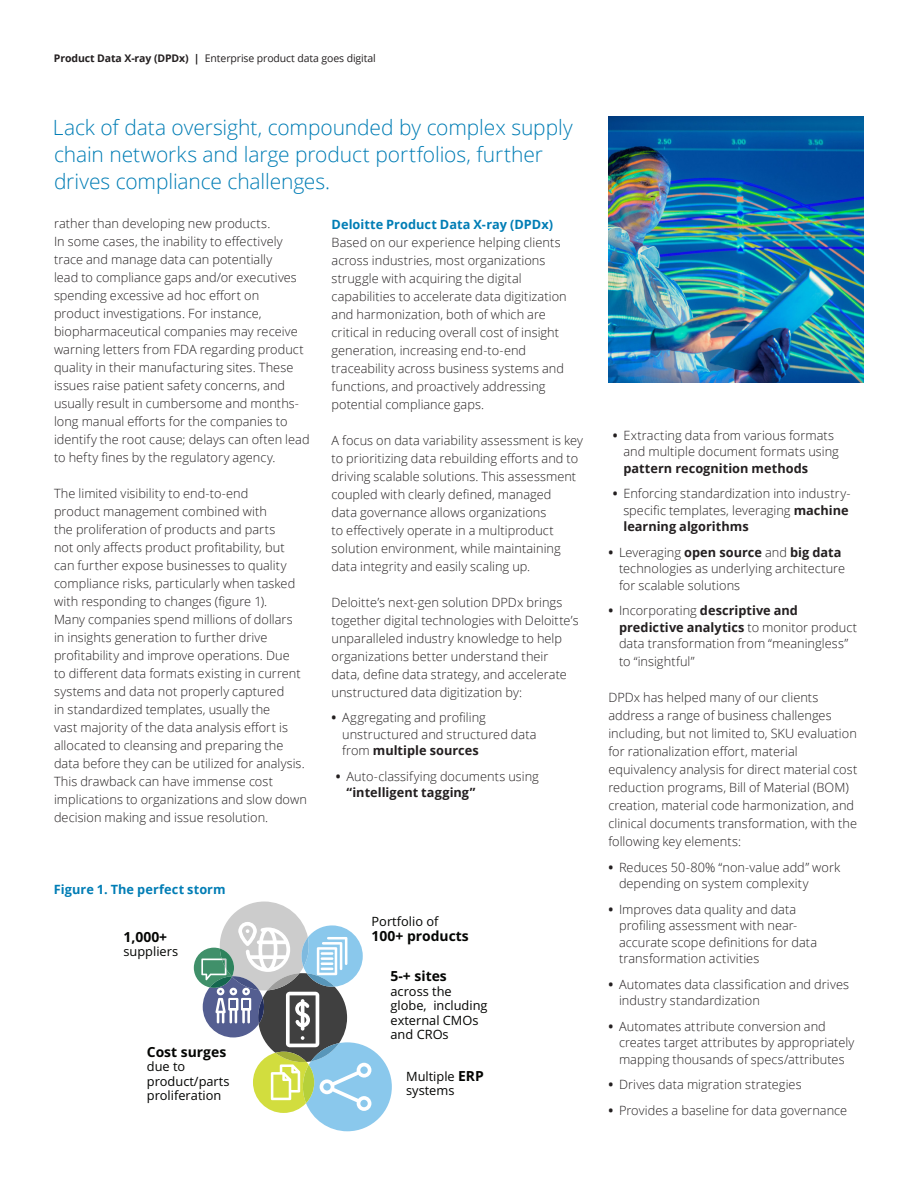
<style>
.page{position:relative;width:918px;height:1188px;background:#fff}
.page>*{position:absolute;margin:0;border:0;box-sizing:border-box;transform-origin:0 0}
.Quote_pullout_small{font:300 21px/27px "Open Sans";letter-spacing:-.005em;color:#007db5}
.t1{font:700 13.95px "Open Sans";color:#040503}
.Body_copy__8_5_12pt{font:300 12.75px/18px "Open Sans";letter-spacing:.005em;color:#231f20}
.t2{font:12.75px/14.4px "Open Sans";color:#040503}
.Subhead_A__8_5_12pt{font:700 12.75px "Open Sans";letter-spacing:.005em;color:#007db5}
.t3{font:10.5px "Open Sans";letter-spacing:-.01em;color:#231f20}
.s1{font-weight:700}
.s2{font-weight:700;font-size:13.95px}
</style>
<div class="page">
<img style="left:608px;top:117px;width:256px;height:265px">
<svg style="left:194px;top:902px;width:198px;height:229px"></svg>
<p class="t3" style="left:54px;top:51px;width:323px"><span class="s1">Product Data X-ray (DPDx) |</span> Enterprise product data goes digital</p>
<p class="Quote_pullout_small" style="left:53px;top:114px;width:521px">Lack of data oversight, compounded by complex supply chain networks and large product portfolios, further drives compliance challenges.</p>
<p class="Subhead_A__8_5_12pt" style="left:332px;top:215px;width:223px">Deloitte Product Data X-ray (DPDx)</p>
<p class="Body_copy__8_5_12pt" style="left:332px;top:233px;width:237px">Based on our experience helping clients across industries, most organizations struggle with acquiring the digital capabilities to accelerate data digitization and harmonization, both of which are critical in reducing overall cost of insight generation, increasing end-to-end traceability across business systems and functions, and proactively addressing potential compliance gaps.</p>
<p class="Body_copy__8_5_12pt" style="left:332px;top:431px;width:253px">A focus on data variability assessment is key to prioritizing data rebuilding efforts and to driving scalable solutions. This assessment coupled with clearly defined, managed<br>data governance allows organizations<br>to effectively operate in a multiproduct solution environment, while maintaining data integrity and easily scaling up.</p>
<p class="Body_copy__8_5_12pt" style="left:332px;top:593px;width:249px">Deloitte’s next-gen solution DPDx brings together digital technologies with Deloitte’s unparalleled industry knowledge to help organizations better understand their data, define data strategy, and accelerate unstructured data digitization by:</p>
<p class="Body_copy__8_5_12pt" style="left:342px;top:709px;width:196px;line-height:16.5px;text-indent:-11px"><span class="s1">•</span> Aggregating and profiling unstructured and structured data from <span class="s1">multiple sources</span></p>
<p class="Body_copy__8_5_12pt" style="left:347px;top:768px;width:194px;line-height:16.5px;text-indent:-11px"><span class="s1">•</span> Auto-classifying documents using <span class="s1">“intelligent tagging”</span></p>
<p class="Body_copy__8_5_12pt" style="left:54px;top:214px;width:257px">rather than developing new products.<br>In some cases, the inability to effectively trace and manage data can potentially<br>lead to compliance gaps and/or executives spending excessive ad hoc effort on<br>product investigations. For instance, biopharmaceutical companies may receive warning letters from FDA regarding product quality in their manufacturing sites. These issues raise patient safety concerns, and usually result in cumbersome and months&shy;long manual efforts for the companies to identify the root cause; delays can often lead to hefty fines by the regulatory agency.</p>
<p class="Body_copy__8_5_12pt" style="left:54px;top:484px;width:255px">The limited visibility to end-to-end<br>product management combined with<br>the proliferation of products and parts<br>not only affects product profitability, but can further expose businesses to quality compliance risks, particularly when tasked with responding to changes (figure 1).<br>Many companies spend millions of dollars<br>in insights generation to further drive profitability and improve operations. Due<br>to different data formats existing in current systems and data not properly captured<br>in standardized templates, usually the<br>vast majority of the data analysis effort is allocated to cleansing and preparing the data before they can be utilized for analysis.<br>This drawback can have immense cost implications to organizations and slow down decision making and issue resolution.</p>
<p class="Subhead_A__8_5_12pt" style="left:54px;top:880px;width:173px">Figure 1. The perfect storm</p>
<p class="t2" style="left:372px;top:914px;width:68px">Portfolio of</p>
<p class="t1" style="left:123px;top:927px;width:45px">1,000+</p>
<p class="t1" style="left:372px;top:926px;width:99px">100+ products</p>
<p class="t2" style="left:123px;top:944px;width:56px">suppliers</p>
<p class="t1" style="left:147px;top:1042px;width:81px">Cost surges</p>
<p class="t2" style="left:147px;top:1059px;width:84px">due to product/parts proliferation</p>
<p class="t1" style="left:391px;top:967px;width:58px">5-+ sites</p>
<p class="t2" style="left:391px;top:984px;width:99px">across the globe, including external CMOs and CROs</p>
<p class="t2" style="left:406px;top:1068px;width:79px">Multiple <span class="s2">ERP </span>systems</p>
<p class="Body_copy__8_5_12pt" style="left:623px;top:426px;width:217px;line-height:16.5px;text-indent:-11px"><span class="s1">•</span> Extracting data from various formats and multiple document formats using <span class="s1">pattern recognition methods</span></p>
<p class="Body_copy__8_5_12pt" style="left:623px;top:485px;width:229px;line-height:16.5px;text-indent:-11px"><span class="s1">•</span> Enforcing standardization into industry&shy;specific templates, leveraging <span class="s1">machine learning algorithms</span></p>
<p class="Body_copy__8_5_12pt" style="left:619px;top:543px;width:227px;line-height:16.5px;text-indent:-11px"><span class="s1">•</span> Leveraging <span class="s1">open source</span> and <span class="s1">big data </span>technologies as underlying architecture for scalable solutions</p>
<p class="Body_copy__8_5_12pt" style="left:619px;top:602px;width:240px;line-height:16.5px;text-indent:-11px"><span class="s1">•</span> Incorporating <span class="s1">descriptive and predictive analytics</span> to monitor product data transformation from “meaningless”</p>
<p class="Body_copy__8_5_12pt" style="left:619px;top:652px;width:77px">to “insightful”</p>
<p class="Body_copy__8_5_12pt" style="left:608px;top:688px;width:250px">DPDx has helped many of our clients address a range of business challenges including, but not limited to, SKU evaluation for rationalization effort, material equivalency analysis for direct material cost reduction programs, Bill of Material (BOM) creation, material code harmonization, and clinical documents transformation, with the following key elements:</p>
<p class="Body_copy__8_5_12pt" style="left:619px;top:858px;width:223px;line-height:16.5px;text-indent:-11px"><span class="s1">•</span> Reduces 50-80% “non-value add” work depending on system complexity</p>
<p class="Body_copy__8_5_12pt" style="left:619px;top:900px;width:200px;line-height:16.5px;text-indent:-11px"><span class="s1">•</span> Improves data quality and data profiling assessment with near&shy;accurate scope definitions for data transformation activities</p>
<p class="Body_copy__8_5_12pt" style="left:619px;top:975px;width:231px;line-height:16.5px;text-indent:-11px"><span class="s1">•</span> Automates data classification and drives industry standardization</p>
<p class="Body_copy__8_5_12pt" style="left:619px;top:1017px;width:237px;line-height:16.5px;text-indent:-11px"><span class="s1">•</span> Automates attribute conversion and creates target attributes by appropriately mapping thousands of specs/attributes</p>
<p class="Body_copy__8_5_12pt" style="left:608px;top:1075px;width:195px"><span class="s1">•</span> Drives data migration strategies</p>
<p class="Body_copy__8_5_12pt" style="left:608px;top:1101px;width:240px"><span class="s1">•</span> Provides a baseline for data governance</p>
</div>
